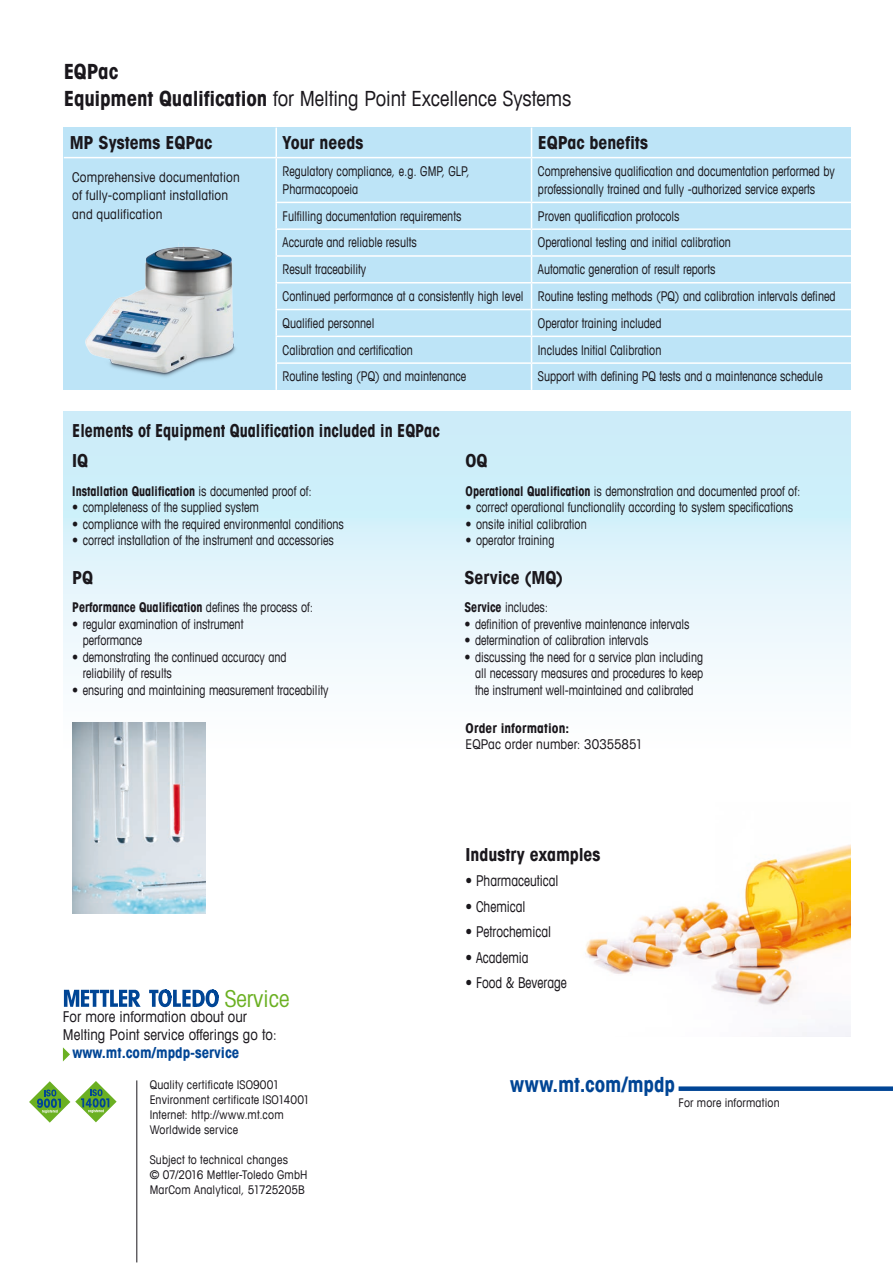
<style>
.page{position:relative;width:893px;height:1263px;background:#fff}
.page>*{position:absolute;margin:0;border:0;box-sizing:border-box;transform-origin:0 0}
.t1{font:condensed 23.25px "Avant Garde Com";color:#6bb022}
.E_Lead_Titel_bold_14{font:condensed 21px "Avant Garde Com";letter-spacing:-.005em;color:#1a171c}
.E_Netlink_Text_blue{font:700 condensed 21px "Avant Garde Com";color:#004595}
.E_Lead_Titel_bold_14-2{font:700 condensed 21px "Avant Garde Com";letter-spacing:-.005em;color:#1a171c}
.E_Table_Titel1_bold{font:700 condensed 18px "Avant Garde Com";color:#1a171c;scale:.9 1}
.E_Backside_Titel1_bo{font:700 condensed 18px "Avant Garde Com";letter-spacing:-.005em;color:#1a171c}
.E_Table_Text1_book_1{font:700 condensed 18px "Avant Garde Com";color:#1a171c}
.E_Table_Text1_book_1-2{font:condensed 15px "Avant Garde Com";color:#1a171c;scale:.9 1}
.E_Table_Text1_book_1-3{font:condensed 15px "Avant Garde Com";color:#1a171c}
.t2{font:700 condensed 15px "Avant Garde Com";color:#004595}
.E_Table_Text1_book_1-4{font:condensed 13.5px/16.5px "Avant Garde Com";color:#1a171c;scale:.9 1}
.E_Table_Text1_book_1-5{font:700 condensed 13.5px "Avant Garde Com";color:#1a171c;scale:.9 1}
.E_Info_Bloc_book_8_1{font:condensed 13.5px/18px "Avant Garde Com";letter-spacing:.01em;color:#1a171c}
.E_Table_Text1_book_1-6{font:condensed 13.5px "Avant Garde Com";color:#1a171c}
.E_Table_Text1_book_1-7{font:700 condensed 13.5px "Avant Garde Com";color:#1a171c}
.E_Info_Bloc_book_8_1-2{font:condensed 12px "Avant Garde Com";letter-spacing:.015em;color:#1a171c}
.s1{font-weight:700}
.s2{font-weight:400}
</style>
<div class="page">
<div style="left:679px;top:1086px;width:214px;height:5px;background:#004595"></div>
<svg style="left:29px;top:1081px;width:88px;height:42px"></svg>
<hr style="left:136px;top:1080px;width:1px;height:182px;background:#1a171c">
<div style="left:64px;top:412px;width:786px;height:338px;background:linear-gradient(to bottom,#c5ebf9,#fffefe)"></div>
<img style="left:585px;top:844px;width:265px;height:192px">
<div style="left:64px;top:128px;width:787px;height:262px;background:#bde4f7"></div>
<svg style="left:531px;top:128px;width:1px;height:29px"></svg>
<hr style="left:276px;top:157px;width:255px;height:1px;background:#fff">
<hr style="left:531px;top:157px;width:320px;height:1px;background:#fff">
<hr style="left:531px;top:158px;width:1px;height:44px;background:#fff">
<hr style="left:275px;top:202px;width:256px;height:1px;background:#fff">
<hr style="left:531px;top:202px;width:320px;height:1px;background:#fff">
<hr style="left:275px;top:228px;width:256px;height:2px;background:#fff">
<hr style="left:531px;top:228px;width:320px;height:2px;background:#fff">
<hr style="left:275px;top:255px;width:256px;height:2px;background:#fff">
<hr style="left:531px;top:255px;width:320px;height:2px;background:#fff">
<hr style="left:275px;top:282px;width:256px;height:1px;background:#fff">
<hr style="left:531px;top:282px;width:320px;height:1px;background:#fff">
<hr style="left:275px;top:309px;width:256px;height:1px;background:#fff">
<hr style="left:531px;top:309px;width:320px;height:1px;background:#fff">
<hr style="left:275px;top:336px;width:256px;height:1px;background:#fff">
<hr style="left:531px;top:336px;width:320px;height:1px;background:#fff">
<hr style="left:275px;top:362px;width:256px;height:2px;background:#fff">
<hr style="left:531px;top:362px;width:320px;height:2px;background:#fff">
<svg style="left:531px;top:203px;width:1px;height:187px"></svg>
<hr style="left:64px;top:157px;width:212px;height:1px;background:#fff">
<hr style="left:275px;top:128px;width:2px;height:29px;background:#fff">
<hr style="left:275px;top:158px;width:2px;height:44px;background:#fff">
<hr style="left:275px;top:203px;width:2px;height:25px;background:#fff">
<hr style="left:275px;top:230px;width:2px;height:25px;background:#fff">
<hr style="left:275px;top:257px;width:2px;height:25px;background:#fff">
<hr style="left:275px;top:283px;width:2px;height:26px;background:#fff">
<hr style="left:275px;top:310px;width:2px;height:26px;background:#fff">
<hr style="left:275px;top:337px;width:2px;height:25px;background:#fff">
<hr style="left:275px;top:364px;width:2px;height:26px;background:#fff">
<img style="left:85px;top:243px;width:150px;height:134px">
<img style="left:73px;top:723px;width:133px;height:190px">
<svg style="left:63px;top:1047px;width:7px;height:14px"></svg>
<svg style="left:64px;top:989px;width:77px;height:18px"></svg>
<svg style="left:149px;top:989px;width:70px;height:18px"></svg>
<p class="E_Lead_Titel_bold_14-2" style="left:64px;top:58px;width:56px">EQPac</p>
<p class="E_Lead_Titel_bold_14" style="left:64px;top:85px;width:509px"><span class="s1">Equipment Qualification</span> for Melting Point Excellence Systems</p>
<p class="E_Backside_Titel1_bo" style="left:70px;top:131px;width:144px">MP Systems EQPac</p>
<p class="E_Backside_Titel1_bo" style="left:283px;top:131px;width:82px">Your needs</p>
<p class="E_Backside_Titel1_bo" style="left:538px;top:131px;width:112px">EQPac benefits</p>
<p class="E_Table_Text1_book_1-4" style="left:283px;top:162px;width:210px;line-height:18px">Regulatory compliance, e.g. GMP, GLP,<br>Pharmacopoeia</p>
<p class="E_Table_Text1_book_1-4" style="left:538px;top:162px;width:331px;line-height:18px">Comprehensive qualification and documentation performed by professionally trained and fully -authorized service experts</p>
<p class="E_Table_Text1_book_1-4" style="left:283px;top:207px;width:200px">Fulfilling documentation requirements</p>
<p class="E_Table_Text1_book_1-4" style="left:538px;top:207px;width:159px">Proven qualification protocols</p>
<p class="E_Table_Text1_book_1-4" style="left:283px;top:234px;width:151px">Accurate and reliable results</p>
<p class="E_Table_Text1_book_1-4" style="left:538px;top:234px;width:216px">Operational testing and initial calibration</p>
<p class="E_Table_Text1_book_1-4" style="left:283px;top:261px;width:94px">Result traceability</p>
<p class="E_Table_Text1_book_1-4" style="left:538px;top:261px;width:199px">Automatic generation of result reports</p>
<p class="E_Table_Text1_book_1-4" style="left:283px;top:288px;width:269px">Continued performance at a consistently high level</p>
<p class="E_Table_Text1_book_1-4" style="left:538px;top:288px;width:332px">Routine testing methods (PQ) and calibration intervals defined</p>
<p class="E_Table_Text1_book_1-4" style="left:283px;top:314px;width:103px">Qualified personnel</p>
<p class="E_Table_Text1_book_1-4" style="left:538px;top:314px;width:139px">Operator training included</p>
<p class="E_Table_Text1_book_1-4" style="left:283px;top:341px;width:146px">Calibration and certification</p>
<p class="E_Table_Text1_book_1-4" style="left:538px;top:341px;width:139px">Includes Initial Calibration</p>
<p class="E_Table_Text1_book_1-4" style="left:283px;top:368px;width:205px">Routine testing (PQ) and maintenance</p>
<p class="E_Table_Text1_book_1-4" style="left:538px;top:368px;width:318px">Support with defining PQ tests and a maintenance schedule</p>
<p class="E_Table_Titel1_bold" style="left:72px;top:419px;width:410px">Elements of Equipment Qualification included in EQPac</p>
<p class="E_Table_Text1_book_1" style="left:72px;top:449px;width:17px">IQ</p>
<p class="E_Table_Text1_book_1-5" style="left:72px;top:482px;width:268px">Installation Qualification <span class="s2">is documented proof of:</span></p>
<p class="E_Table_Text1_book_1-4" style="left:72px;top:499px;width:209px">• completeness of the supplied system</p>
<p class="E_Table_Text1_book_1-4" style="left:72px;top:515px;width:303px">• compliance with the required environmental conditions</p>
<p class="E_Table_Text1_book_1-4" style="left:72px;top:532px;width:292px">• correct installation of the instrument and accessories</p>
<p class="E_Info_Bloc_book_8_1" style="left:72px;top:168px;width:169px">Comprehensive documentation of fully-compliant installation and qualification</p>
<p class="E_Table_Text1_book_1" style="left:466px;top:449px;width:23px">OQ</p>
<p class="E_Table_Text1_book_1-4" style="left:466px;top:482px;width:373px"><span class="s1">Operational Qualification</span> is demonstration and documented proof of:</p>
<p class="E_Table_Text1_book_1-4" style="left:466px;top:499px;width:366px">• correct operational functionality according to system specifications</p>
<p class="E_Table_Text1_book_1-4" style="left:466px;top:515px;width:136px">• onsite initial calibration</p>
<p class="E_Table_Text1_book_1-4" style="left:466px;top:532px;width:100px">• operator training</p>
<p class="E_Table_Text1_book_1" style="left:72px;top:566px;width:22px">PQ</p>
<p class="E_Table_Text1_book_1-5" style="left:72px;top:599px;width:269px">Performance Qualification <span class="s2">defines the process of:</span></p>
<p class="E_Table_Text1_book_1-4" style="left:83px;top:615px;width:180px;text-indent:-10px">• regular examination of instrument performance</p>
<p class="E_Table_Text1_book_1-4" style="left:83px;top:648px;width:228px;text-indent:-10px">• demonstrating the continued accuracy and reliability of results</p>
<p class="E_Table_Text1_book_1-4" style="left:72px;top:681px;width:286px">• ensuring and maintaining measurement traceability</p>
<p class="t1" style="left:225px;top:984px;width:66px">Service</p>
<p class="E_Table_Text1_book_1-3" style="left:63px;top:1008px;width:186px">For more information about our</p>
<p class="E_Table_Text1_book_1-3" style="left:63px;top:1026px;width:216px">Melting Point service offerings go to:</p>
<p class="t2" style="left:72px;top:1043px;width:168px">www.mt.com/mpdp-service</p>
<p class="E_Info_Bloc_book_8_1-2" style="left:150px;top:1078px;width:131px">Quality certificate ISO9001</p>
<p class="E_Info_Bloc_book_8_1-2" style="left:150px;top:1093px;width:162px">Environment certificate ISO14001</p>
<p class="E_Info_Bloc_book_8_1-2" style="left:150px;top:1108px;width:135px">Internet: http://www.mt.com</p>
<p class="E_Info_Bloc_book_8_1-2" style="left:150px;top:1123px;width:90px">Worldwide service</p>
<p class="E_Info_Bloc_book_8_1-2" style="left:150px;top:1153px;width:140px">Subject to technical changes</p>
<p class="E_Info_Bloc_book_8_1-2" style="left:150px;top:1168px;width:159px">© 07/2016 Mettler-Toledo GmbH</p>
<p class="E_Info_Bloc_book_8_1-2" style="left:150px;top:1183px;width:156px">MarCom Analytical, 51725205B</p>
<p class="E_Table_Text1_book_1" style="left:465px;top:566px;width:100px">Service (MQ)</p>
<p class="E_Table_Text1_book_1-4" style="left:465px;top:599px;width:94px"><span class="s1">Service</span> includes:</p>
<p class="E_Table_Text1_book_1-4" style="left:465px;top:615px;width:252px">• definition of preventive maintenance intervals</p>
<p class="E_Table_Text1_book_1-4" style="left:465px;top:632px;width:206px">• determination of calibration intervals</p>
<p class="E_Table_Text1_book_1-4" style="left:475px;top:648px;width:255px;text-align:justify;text-indent:-10px">• discussing the need for a service plan including all necessary measures and procedures to keep the instrument well-maintained and calibrated</p>
<p class="E_Table_Text1_book_1-7" style="left:466px;top:719px;width:105px">Order information:</p>
<p class="E_Table_Text1_book_1-6" style="left:466px;top:736px;width:179px">EQPac order number: 30355851</p>
<p class="E_Table_Text1_book_1" style="left:466px;top:842px;width:136px">Industry examples</p>
<p class="E_Table_Text1_book_1-2" style="left:466px;top:871px;width:105px">• Pharmaceutical</p>
<p class="E_Table_Text1_book_1-2" style="left:466px;top:897px;width:68px">• Chemical</p>
<p class="E_Table_Text1_book_1-2" style="left:466px;top:922px;width:96px">• Petrochemical</p>
<p class="E_Table_Text1_book_1-2" style="left:466px;top:948px;width:71px">• Academia</p>
<p class="E_Table_Text1_book_1-2" style="left:466px;top:973px;width:114px">• Food &amp; Beverage</p>
<p class="E_Netlink_Text_blue" style="left:510px;top:1071px;width:166px">www.mt.com/mpdp</p>
<p class="E_Info_Bloc_book_8_1-2" style="left:679px;top:1095px;width:103px">For more information</p>
</div>
